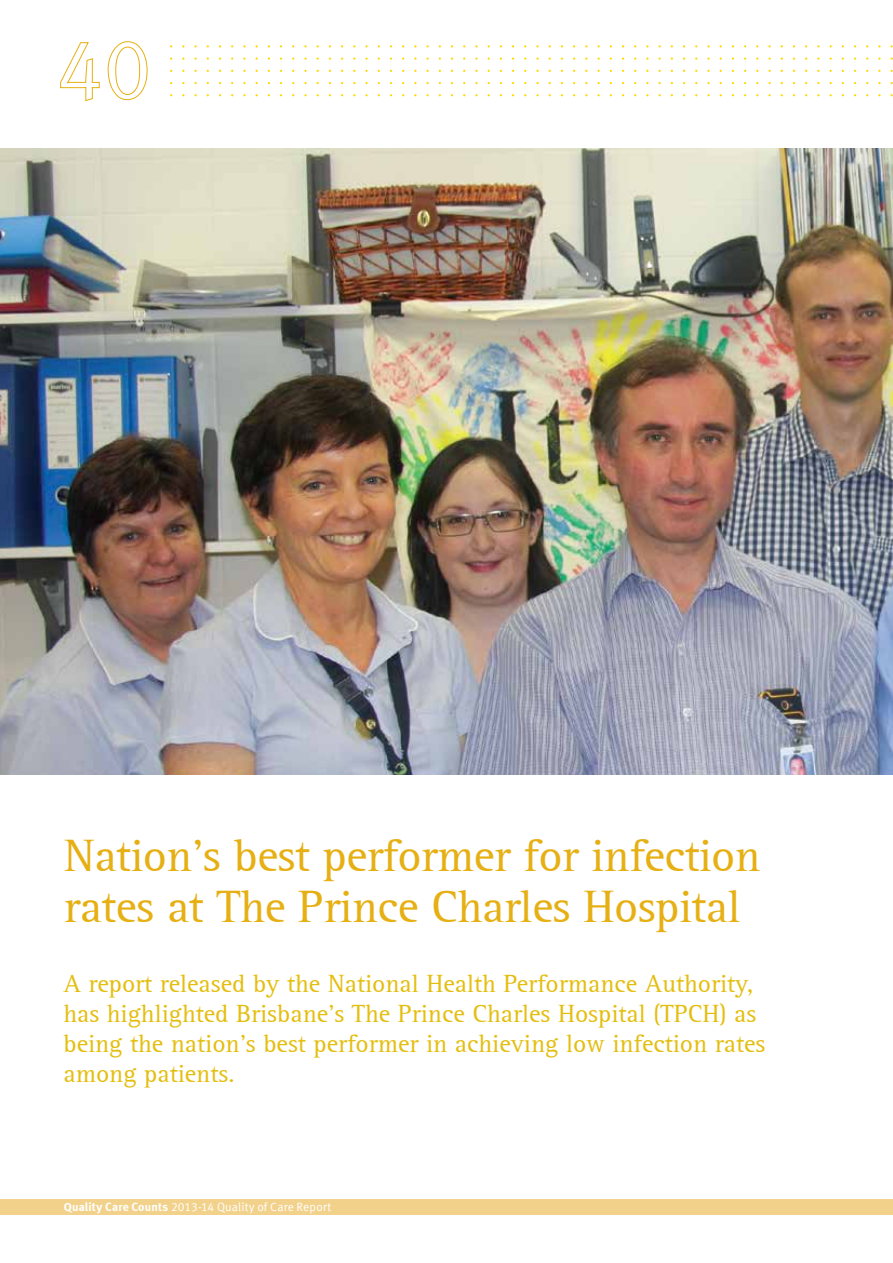
<style>
.page{position:relative;width:893px;height:1263px;background:#fff}
.page>*{position:absolute;margin:0;border:0;box-sizing:border-box;transform-origin:0 0}
.t1{font:46.5px/51px "Agfa Rotis Serif";letter-spacing:-.01em;color:#e6b014}
.t2{font:25.5px/30px "Agfa Rotis Serif";color:#e4be0f}
.t3{font:12px "Meta Normal LF";letter-spacing:.01em;color:#fff}
.s1{font-family:"Meta Bold LF"}
</style>
<div class="page">
<div style="left:0;top:1199px;width:893px;height:16px;background:#f2d28b"></div>
<svg style="left:60px;top:42px;width:40px;height:59px"></svg>
<svg style="left:108px;top:41px;width:39px;height:59px"></svg>
<img style="left:0;top:149px;width:893px;height:626px">
<h1 class="t1" style="left:64px;top:831px;width:698px">Nation’s best performer for infection rates at The Prince Charles Hospital</h1>
<p class="t2" style="left:63px;top:969px;width:704px">A report released by the National Health Performance Authority, has highlighted Brisbane’s The Prince Charles Hospital (TPCH) as being the nation’s best performer in achieving low infection rates among patients.</p>
<p class="t3" style="left:64px;top:1200px;width:269px"><span class="s1">Quality Care Counts</span> 2013-14 Quality of Care Report</p>
</div>
